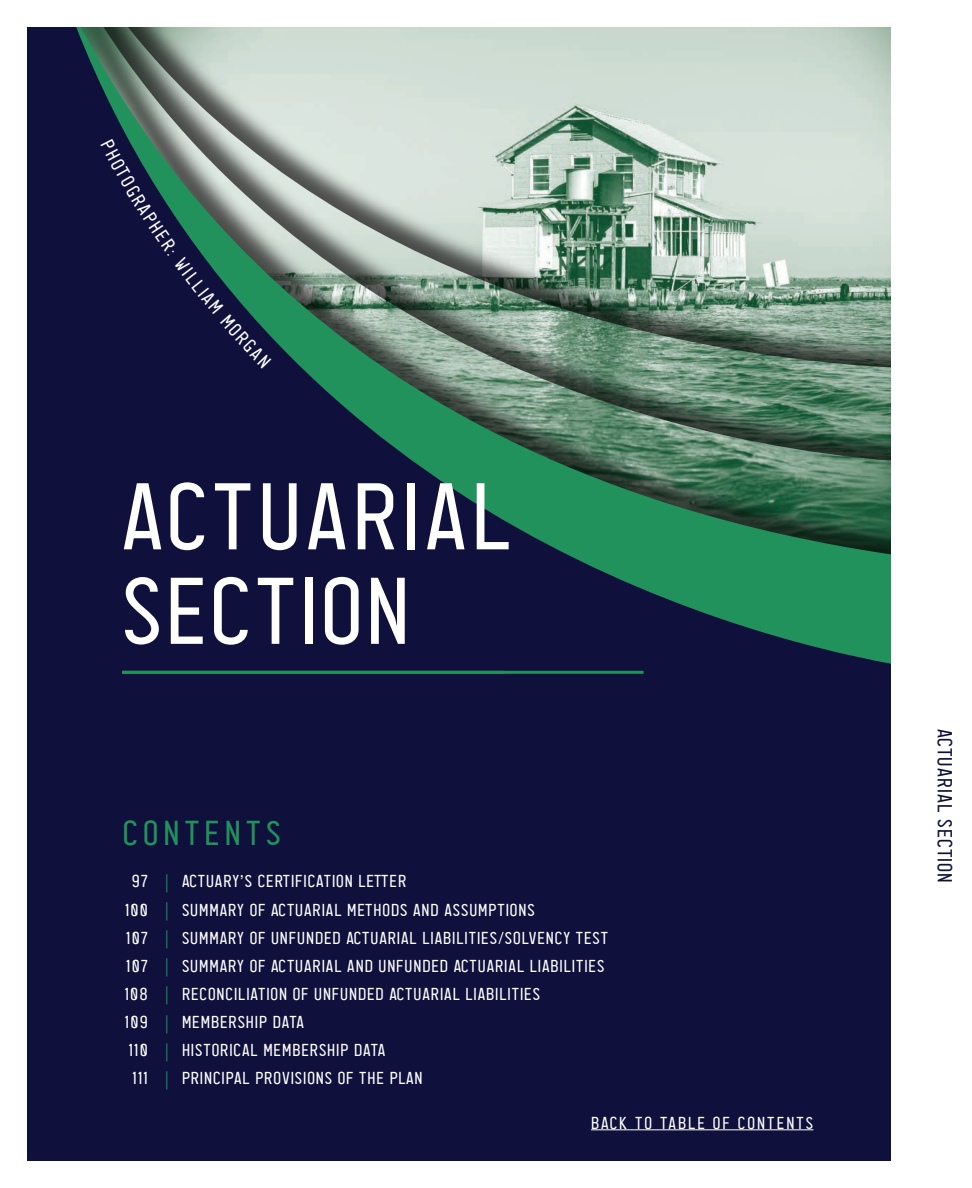
<style>
.page{position:relative;width:972px;height:1188px;background:#fff}
.page>*{position:absolute;margin:0;border:0;box-sizing:border-box;transform-origin:0 0}
.t1{font:90px/94.5px "Plat Nomor";letter-spacing:.045em;color:#fff}
.t2{font:33px "Plat Nomor";letter-spacing:.15em;color:#22925c}
.t3{font:19.5px "Plat Nomor";letter-spacing:.05em;color:#0f103c}
.t4{font:16.5px "Plat Nomor";letter-spacing:.05em;color:#fff}
.t5{font:16.5px "Plat Nomor";letter-spacing:.12em;color:#fff}
.s1{font-size:20.1px;color:#22925c}
.s2{font-family:"Helvetica";font-stretch:condensed}
</style>
<div class="page">
<div style="left:27px;top:27px;width:864px;height:1134px;background:#0f103c"></div>
<svg style="left:76px;top:27px;width:815px;height:637px"></svg>
<hr style="left:122px;top:671px;width:522px;height:3px;background:#22925c">
<hr style="left:591px;top:1129px;width:222px;height:1px;background:#fff">
<svg style="left:101px;top:139px;width:170px;height:229px"></svg>
<h1 class="t1" style="left:122px;top:475px;width:391px">ACTUARIAL<br>SECTION</h1>
<h2 class="t2" style="left:123px;top:820px;width:159px">CONTENTS</h2>
<p class="t4" style="left:132px;top:875px;width:276px">97 <span class="s1">|</span> ACTUARY<span class="s2">’</span>S CERTIFICATION LETTER</p>
<p class="t4" style="left:125px;top:903px;width:411px">100 <span class="s1">|</span> SUMMARY OF ACTUARIAL METHODS AND ASSUMPTIONS</p>
<p class="t4" style="left:126px;top:931px;width:484px">107 <span class="s1">|</span> SUMMARY OF UNFUNDED ACTUARIAL LIABILITIES/SOLVENCY TEST</p>
<p class="t4" style="left:126px;top:959px;width:480px">107 <span class="s1">|</span> SUMMARY OF ACTUARIAL AND UNFUNDED ACTUARIAL LIABILITIES</p>
<p class="t4" style="left:125px;top:987px;width:417px">108 <span class="s1">|</span> RECONCILIATION OF UNFUNDED ACTUARIAL LIABILITIES</p>
<p class="t4" style="left:125px;top:1015px;width:181px">109 <span class="s1">|</span> MEMBERSHIP DATA</p>
<p class="t4" style="left:129px;top:1043px;width:258px">110 <span class="s1">|</span> HISTORICAL MEMBERSHIP DATA</p>
<p class="t4" style="left:133px;top:1072px;width:292px">111 <span class="s1">|</span> PRINCIPAL PROVISIONS OF THE PLAN</p>
<p class="t5" style="left:591px;top:1116px;width:224px">BACK TO TABLE OF CONTENTS</p>
<p class="t3" style="left:953px;top:729px;width:156px;rotate:90deg">ACTUARIAL SECTION</p>
</div>
